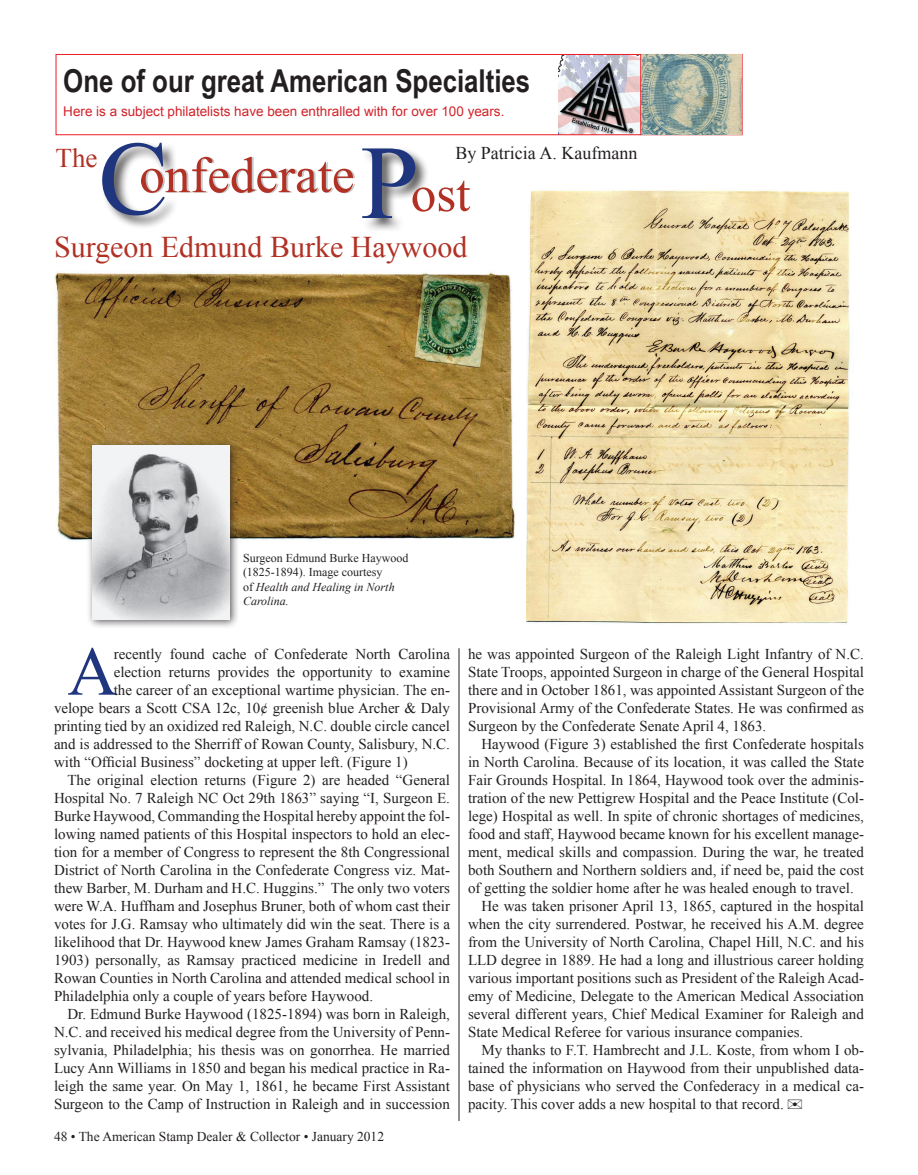
<style>
.page{position:relative;width:918px;height:1175px;background:#fff}
.page>*{position:absolute;margin:0;border:0;box-sizing:border-box;transform-origin:0 0}
.t1{font:105px "Times New Roman";color:#1f367e}
.t2{font:69.3px "Times New Roman";color:#1f367e}
.t3{font:51px "Times New Roman";color:#b13125}
.t4{font:700 31.5px "Arial Narrow";color:#231f20}
.t5{font:30px "Times New Roman";color:#b13125}
.t6{font:27px "Times New Roman";color:#b13125}
.t7{font:18px "Times New Roman";color:#231f20}
.t8{font:15px/18px "Times New Roman";color:#231f20;text-align:justify}
.t9{font:13.5px "Arial";color:#d1232a}
.t10{font:13.5px "Times New Roman";color:#231f20}
.t11{font:12px/14.4px "Times New Roman";color:#231f20}
.s1{font-style:italic}
</style>
<div class="page">
<img style="left:558px;top:56px;width:182px;height:77px">
<div style="left:56px;top:54px;width:686px;height:81px;border:1px solid #ee1d23"></div>
<hr style="left:640px;top:54px;width:1px;height:80px;background:#ee1d23">
<div style="left:100px;top:140px;width:363px;height:190px;background:#231f20;opacity:.75"></div>
<div style="left:361px;top:146px;width:350px;height:160px;background:#231f20;opacity:.75"></div>
<hr style="left:459px;top:648px;width:1px;height:472px;background:#231f20">
<img style="left:55px;top:270px;width:463px;height:270px">
<img style="left:527px;top:189px;width:323px;height:435px">
<div style="left:87px;top:439px;width:159px;height:197px;background:#231f20;opacity:.75"></div>
<img style="left:93px;top:446px;width:137px;height:173px">
<p class="t4" style="left:63px;top:57px;width:469px">One of our great American Specialties</p>
<p class="t9" style="left:63px;top:103px;width:443px">Here is a subject philatelists have been enthralled with for over 100 years.</p>
<p class="t1" style="left:98px;top:108px;width:72px">C</p>
<p class="t1" style="left:361px;top:112px;width:60px">P</p>
<p class="t7" style="left:455px;top:141px;width:183px">By Patricia A. Kaufmann</p>
<p class="t6" style="left:56px;top:140px;width:43px">The</p>
<p class="t3" style="left:139px;top:141px;width:217px">onfederate</p>
<p class="t3" style="left:411px;top:160px;width:61px">ost</p>
<p class="t5" style="left:54px;top:227px;width:415px">Surgeon Edmund Burke Haywood</p>
<p class="t11" style="left:243px;top:550px;width:167px">Surgeon Edmund Burke Haywood (1825-1894). Image courtesy<br>of <span class="s1">Health and Healing in North<br>Carolina.</span></p>
<p class="t2" style="left:68px;top:625px;width:52px">A</p>
<p class="t8" style="left:114px;top:644px;width:338px">recently found cache of Confederate North Carolina</p>
<p class="t8" style="left:114px;top:662px;width:338px">election returns provides the opportunity to examine</p>
<p class="t8" style="left:114px;top:680px;width:338px">the career of an exceptional wartime physician. The en-</p>
<p class="t8" style="left:54px;top:698px;width:397px">velope bears a Scott CSA 12c, 10¢ greenish blue Archer &amp; Daly</p>
<p class="t8" style="left:54px;top:716px;width:398px">printing tied by an oxidized red Raleigh, N.C. double circle cancel</p>
<p class="t8" style="left:54px;top:734px;width:398px">and is addressed to the Sherriff of Rowan County, Salisbury, N.C.</p>
<p class="t8" style="left:54px;top:752px;width:355px">with “Official Business” docketing at upper left. (Figure 1)</p>
<p class="t8" style="left:54px;top:770px;width:398px;text-indent:14px">The original election returns (Figure 2) are headed “General Hospital No. 7 Raleigh NC Oct 29th 1863” saying “I, Surgeon E.<br>Burke Haywood, Commanding the Hospital hereby appoint the fol&shy;lowing named patients of this Hospital inspectors to hold an elec&shy;tion for a member of Congress to represent the 8th Congressional District of North Carolina in the Confederate Congress viz. Mat&shy;thew Barber, M. Durham and H.C. Huggins.” The only two voters were W.A. Huffham and Josephus Bruner, both of whom cast their votes for J.G. Ramsay who ultimately did win the seat. There is a likelihood that Dr. Haywood knew James Graham Ramsay (1823- 1903) personally, as Ramsay practiced medicine in Iredell and Rowan Counties in North Carolina and attended medical school in Philadelphia only a couple of years before Haywood.</p>
<p class="t8" style="left:54px;top:1004px;width:398px;text-indent:14px">Dr. Edmund Burke Haywood (1825-1894) was born in Raleigh, N.C. and received his medical degree from the University of Penn&shy;sylvania, Philadelphia; his thesis was on gonorrhea. He married Lucy Ann Williams in 1850 and began his medical practice in Ra&shy;leigh the same year. On May 1, 1861, he became First Assistant Surgeon to the Camp of Instruction in Raleigh and in succession</p>
<p class="t10" style="left:54px;top:1127px;width:332px">48 • The American Stamp Dealer &amp; Collector • January 2012</p>
<p class="t8" style="left:468px;top:644px;width:398px">he was appointed Surgeon of the Raleigh Light Infantry of N.C.<br>State Troops, appointed Surgeon in charge of the General Hospital there and in October 1861, was appointed Assistant Surgeon of the Provisional Army of the Confederate States. He was confirmed as Surgeon by the Confederate Senate April 4, 1863.</p>
<p class="t8" style="left:468px;top:734px;width:398px;text-indent:14px">Haywood (Figure 3) established the first Confederate hospitals in North Carolina. Because of its location, it was called the State Fair Grounds Hospital. In 1864, Haywood took over the adminis&shy;tration of the new Pettigrew Hospital and the Peace Institute (Col&shy;lege) Hospital as well. In spite of chronic shortages of medicines, food and staff, Haywood became known for his excellent manage&shy;ment, medical skills and compassion. During the war, he treated both Southern and Northern soldiers and, if need be, paid the cost of getting the soldier home after he was healed enough to travel.</p>
<p class="t8" style="left:468px;top:896px;width:398px;text-indent:14px">He was taken prisoner April 13, 1865, captured in the hospital when the city surrendered. Postwar, he received his A.M. degree from the University of North Carolina, Chapel Hill, N.C. and his LLD degree in 1889. He had a long and illustrious career holding various important positions such as President of the Raleigh Acad&shy;emy of Medicine, Delegate to the American Medical Association several different years, Chief Medical Examiner for Raleigh and State Medical Referee for various insurance companies.</p>
<p class="t8" style="left:468px;top:1040px;width:397px;text-indent:14px">My thanks to F.T. Hambrecht and J.L. Koste, from whom I ob&shy;tained the information on Haywood from their unpublished data&shy;base of physicians who served the Confederacy in a medical ca&shy;pacity. This cover adds a new hospital to that record.</p>
</div>
